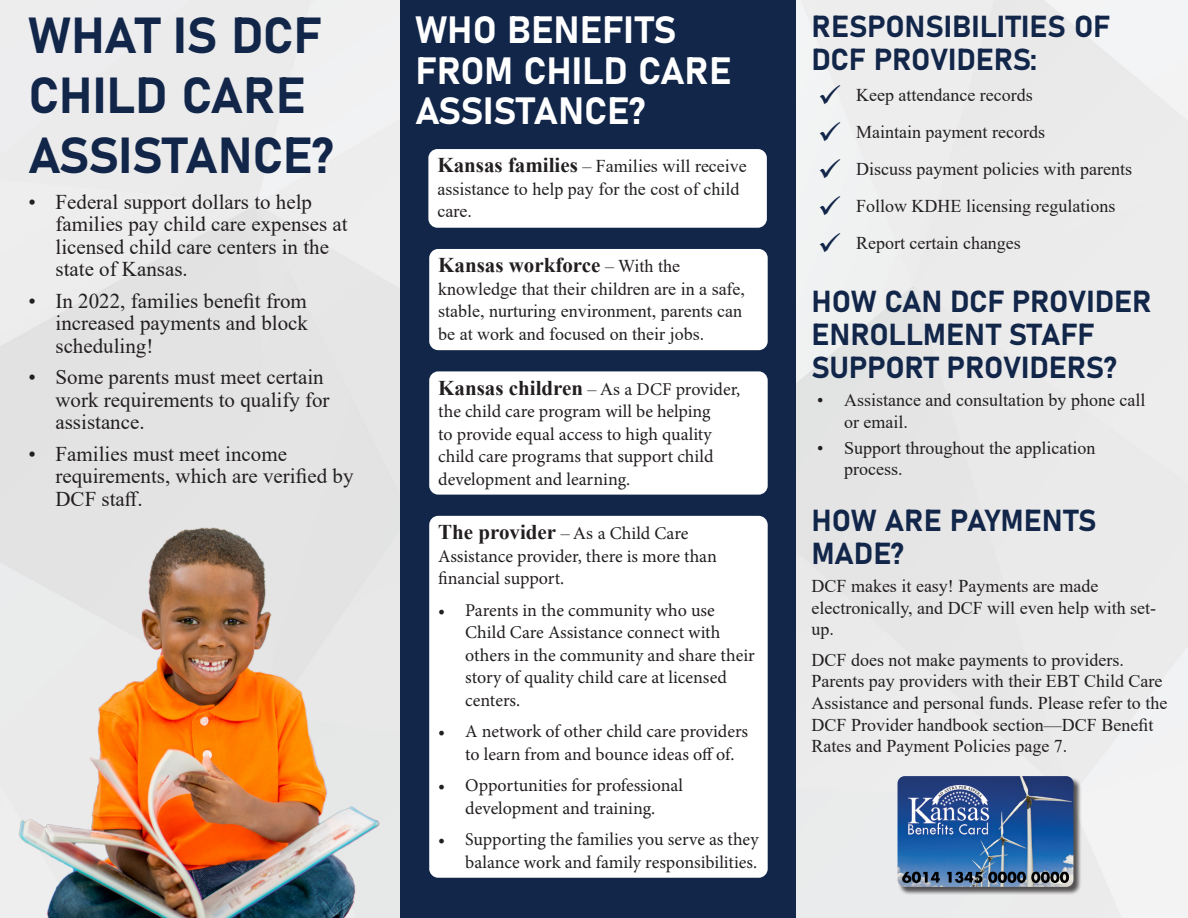
<style>
.page{position:relative;width:1188px;height:918px;background:#fff}
.page>*{position:absolute;margin:0;border:0;box-sizing:border-box;transform-origin:0 0}
.t1{font:49.95px/60px "Bahnschrift";letter-spacing:-.005em;color:#12264a}
.t2{font:37.5px/40.5px "Bahnschrift";color:#fff}
.t3{font:30px/33px "Bahnschrift";color:#12264a}
.t4{font:21px/22.5px "Times New Roman";color:#231f20}
.t5{font:700 21px "Times New Roman";color:#231f20}
.t6{font:18px/21.6px "Times New Roman";color:#231f20}
.t7{font:18px/22.5px "Minion Pro";color:#231f20}
.s1{font-weight:700;font-size:21px}
.s2{font-weight:400;font-size:18px}
.s3{font-family:"Minion Pro";font-weight:400;font-size:18px}
.s4{color:#12264a}
</style>
<div class="page">
<img style="left:0;top:524px;width:400px;height:394px">
<div style="left:400px;top:0;width:396px;height:918px;background:#12264a"></div>
<div style="left:428px;top:149px;width:339px;height:79px;background:#fff;border-radius:9px"></div>
<div style="left:429px;top:249px;width:339px;height:101px;background:#fff;border-radius:9px"></div>
<div style="left:429px;top:371px;width:339px;height:124px;background:#fff;border-radius:9px"></div>
<div style="left:429px;top:516px;width:339px;height:362px;background:#fff;border-radius:9px"></div>
<div style="left:898px;top:777px;width:184px;height:118px;background:#231f20;opacity:.75"></div>
<img style="left:898px;top:776px;width:175px;height:111px">
<h2 class="t1" style="left:28px;top:5px;width:307px">WHAT IS DCF<br>CHILD CARE<br>ASSISTANCE?</h2>
<p class="t4" style="left:56px;top:190px;width:294px;text-indent:-27px">• Federal support dollars to help families pay child care expenses at licensed child care centers in the state of Kansas.</p>
<p class="t4" style="left:56px;top:289px;width:254px;text-align:justify;text-indent:-27px">• In 2022, families benefit from increased payments and block scheduling!</p>
<p class="t4" style="left:56px;top:365px;width:276px;text-indent:-27px">• Some parents must meet certain work requirements to qualify for assistance.</p>
<p class="t4" style="left:56px;top:442px;width:300px;text-indent:-27px">• Families must meet income requirements, which are verified by<br>DCF staff.</p>
<h2 class="t2" style="left:415px;top:10px;width:318px">WHO BENEFITS<br>FROM CHILD CARE<br>ASSISTANCE?</h2>
<p class="t6" style="left:437px;top:154px;width:311px;line-height:22.5px"><span class="s1">Kansas families</span> – Families will receive assistance to help pay for the cost of child care.</p>
<p class="t5" style="left:438px;top:250px;width:243px">Kansas workforce <span class="s2">– With the</span></p>
<p class="t6" style="left:438px;top:277px;width:308px;line-height:22.5px">knowledge that their children are in a safe, stable, nurturing environment, parents can be at work and focused on their jobs.</p>
<p class="t5" style="left:438px;top:372px;width:304px">Kansas children <span class="s2">– As</span> <span class="s3">a DCF provider,</span></p>
<p class="t7" style="left:438px;top:400px;width:277px">the child care program will be helping to provide equal access to high quality child care programs that support child development and learning.</p>
<p class="t5" style="left:438px;top:517px;width:252px">The provider <span class="s2">– As</span> <span class="s3">a Child Care</span></p>
<p class="t7" style="left:438px;top:545px;width:280px">Assistance provider, there is more than financial support.</p>
<p class="t7" style="left:465px;top:599px;width:291px;text-indent:-27px">• Parents in the community who use<br>Child Care Assistance connect with others in the community and share their story of quality child care at licensed centers.</p>
<p class="t7" style="left:465px;top:720px;width:285px;text-indent:-27px">• A network of other child care providers to learn from and bounce ideas off of.</p>
<p class="t7" style="left:438px;top:774px;width:246px;text-align:center">• Opportunities for professional development and training.</p>
<p class="t7" style="left:438px;top:828px;width:322px;text-align:right">• Supporting the families you serve as they balance work and family responsibilities.</p>
<h2 class="t3" style="left:812px;top:10px;width:300px">RESPONSIBILITIES OF<br>DCF PROVIDERS:</h2>
<p class="t6" style="left:818px;top:84px;width:217px"><span class="s4">✓</span> Keep attendance records</p>
<p class="t6" style="left:818px;top:121px;width:229px"><span class="s4">✓</span> Maintain payment records</p>
<p class="t6" style="left:818px;top:158px;width:316px"><span class="s4">✓</span> Discuss payment policies with parents</p>
<p class="t6" style="left:818px;top:195px;width:299px"><span class="s4">✓</span> Follow KDHE licensing regulations</p>
<p class="t6" style="left:818px;top:232px;width:205px"><span class="s4">✓</span> Report certain changes</p>
<h2 class="t3" style="left:812px;top:285px;width:342px">HOW CAN DCF PROVIDER<br>ENROLLMENT STAFF<br>SUPPORT PROVIDERS?</h2>
<p class="t6" style="left:844px;top:389px;width:303px;text-indent:-27px">• Assistance and consultation by phone call or email.</p>
<p class="t6" style="left:844px;top:436px;width:253px;text-indent:-27px">• Support throughout the application process.</p>
<h2 class="t3" style="left:812px;top:504px;width:287px">HOW ARE PAYMENTS<br>MADE?</h2>
<p class="t6" style="left:812px;top:575px;width:346px">DCF makes it easy! Payments are made electronically, and DCF will even help with set&shy;up.</p>
<p class="t6" style="left:812px;top:648px;width:357px">DCF does not make payments to providers.<br>Parents pay providers with their EBT Child Care Assistance and personal funds. Please refer to the DCF Provider handbook section—DCF Benefit Rates and Payment Policies page 7.</p>
</div>
